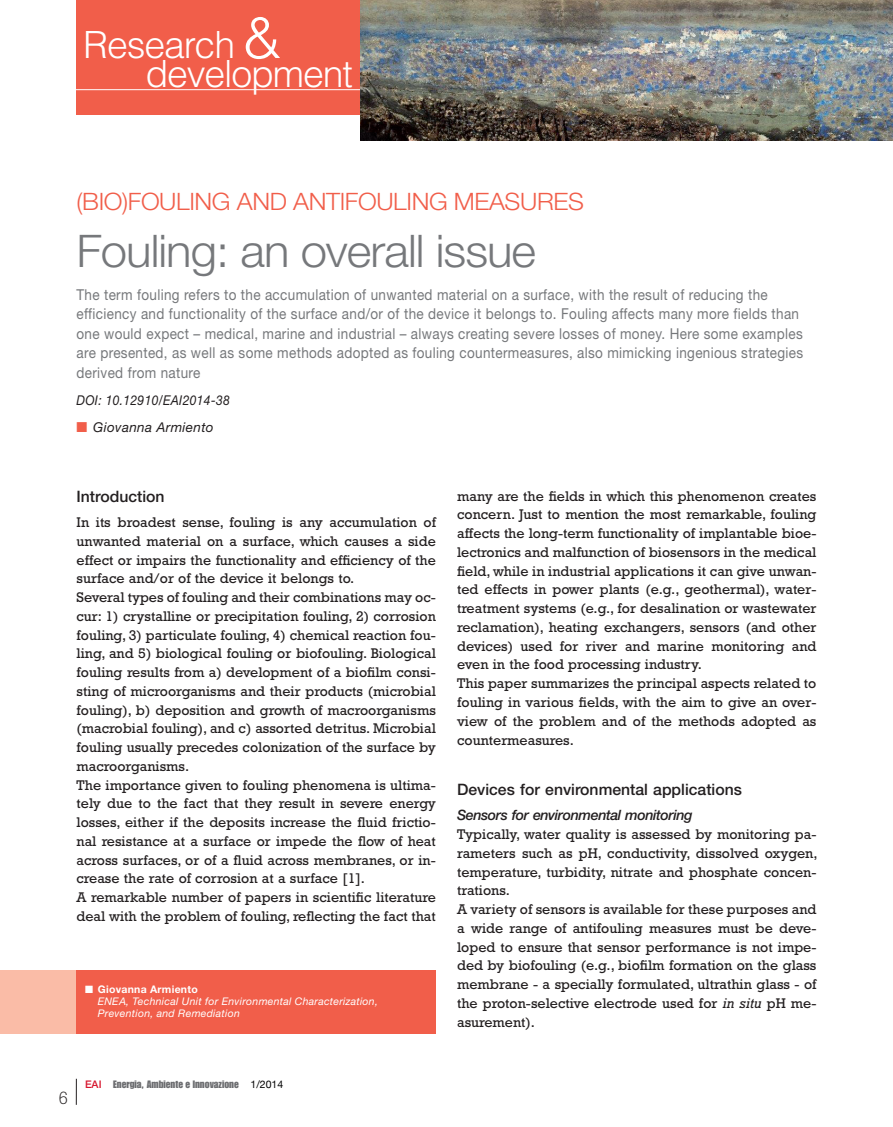
<style>
.page{position:relative;width:893px;height:1127px;background:#fff}
.page>*{position:absolute;margin:0;border:0;box-sizing:border-box;transform-origin:0 0}
.t1{font:300 45px "Helvetica Neue";letter-spacing:-.02em;color:#76787b;scale:1.05 1}
.t2{font:300 37.5px/28.5px "Helvetica";letter-spacing:-.03em;color:#fff}
.t3{font:300 24px "Helvetica Neue";letter-spacing:-.015em;color:#f15e4a;scale:1.05 1}
.t4{font:300 18px "Rockwell";color:#231f20}
.t5{font:500 15.75px "Helvetica Neue";color:#231f20}
.t6{font:15px/19.5px "Helvetica Neue";letter-spacing:.025em;color:#76787b;scale:.9 1}
.t7{font:14.25px/18.8px "Rockwell";color:#231f20}
.t8{font:italic 500 14.25px "Helvetica Neue";letter-spacing:-.03em;color:#231f20}
.t9{font:italic 13.5px "Helvetica Neue";letter-spacing:.025em;color:#231f20;scale:.9 1}
.t10{font:italic 13.5px "Helvetica Neue";letter-spacing:.025em;color:#231f20}
.t11{font:italic 10.5px/12px "Helvetica Neue";letter-spacing:.025em;color:#fff}
.t12{font:10.5px "Impact";color:#6c6d70}
.s1{font-size:57px}
.s2{color:#f15e4a}
.s3{font-weight:700;font-style:normal}
.s4{font-family:"Helvetica Neue";font-weight:500;color:#d7162e}
.s5{font-family:"Helvetica Neue";color:#000}
.s6{font-style:italic}
</style>
<div class="page">
<svg style="left:76px;top:1079px;width:1px;height:26px"></svg>
<div style="left:77px;top:0;width:283px;height:115px;background:#f15e4a"></div>
<div style="left:0;top:969px;width:85px;height:64px;background:#fabca7"></div>
<div style="left:77px;top:969px;width:359px;height:64px;background:#f15e4a"></div>
<hr style="left:32px;top:89px;width:328px;height:1px;background:#fff">
<img style="left:360px;top:0;width:533px;height:140px">
<h2 class="t2" style="left:145px;top:34px;width:209px;text-indent:-62px">Research <span class="s1">&amp; </span>development</h2>
<h3 class="t3" style="left:77px;top:192px;width:485px">(BIO)FOULING AND ANTIFOULING MEASURES</h3>
<h1 class="t1" style="left:77px;top:235px;width:439px">Fouling: an overall issue</h1>
<p class="t6" style="left:77px;top:286px;width:809px">The term fouling refers to the accumulation of unwanted material on a surface, with the result of reducing the efficiency and functionality of the surface and/or of the device it belongs to. Fouling affects many more fields than one would expect – medical, marine and industrial – always creating severe losses of money. Here some examples are presented, as well as some methods adopted as fouling countermeasures, also mimicking ingenious strategies derived from nature</p>
<p class="t9" style="left:77px;top:395px;width:172px">DOI: 10.12910/EAI2014-38</p>
<p class="t10" style="left:77px;top:422px;width:139px"><span class="s2">■</span> Giovanna Armiento</p>
<p class="t5" style="left:77px;top:491px;width:90px">Introduction</p>
<p class="t7" style="left:77px;top:514px;width:361px">In its broadest sense, fouling is any accumulation of unwanted material on a surface, which causes a side effect or impairs the functionality and efficiency of the surface and/or of the device it belongs to.<br>Several types of fouling and their combinations may oc&shy;cur: 1) crystalline or precipitation fouling, 2) corrosion fouling, 3) particulate fouling, 4) chemical reaction fou&shy;ling, and 5) biological fouling or biofouling. Biological fouling results from a) development of a biofilm consi&shy;sting of microorganisms and their products (microbial fouling), b) deposition and growth of macroorganisms (macrobial fouling), and c) assorted detritus. Microbial fouling usually precedes colonization of the surface by macroorganisms.<br>The importance given to fouling phenomena is ultima&shy;tely due to the fact that they result in severe energy losses, either if the deposits increase the fluid frictio&shy;nal resistance at a surface or impede the flow of heat across surfaces, or of a fluid across membranes, or in&shy;crease the rate of corrosion at a surface [1].<br>A remarkable number of papers in scientific literature deal with the problem of fouling, reflecting the fact that</p>
<p class="t11" style="left:98px;top:984px;width:282px;text-indent:-13px">■ <span class="s3">Giovanna Armiento<br></span>ENEA, Technical Unit for Environmental Characterization,<br>Prevention, and Remediation</p>
<p class="t4" style="left:58px;top:1091px;width:11px">6</p>
<p class="t12" style="left:85px;top:1080px;width:200px"><span class="s4">EAI</span> Energia, Ambiente e Innovazione <span class="s5">1/2014</span></p>
<p class="t7" style="left:457px;top:488px;width:361px">many are the fields in which this phenomenon creates concern. Just to mention the most remarkable, fouling affects the long-term functionality of implantable bioe&shy;lectronics and malfunction of biosensors in the medical field, while in industrial applications it can give unwan&shy;ted effects in power plants (e.g., geothermal), water&shy;treatment systems (e.g., for desalination or wastewater reclamation), heating exchangers, sensors (and other devices) used for river and marine monitoring and even in the food processing industry.<br>This paper summarizes the principal aspects related to fouling in various fields, with the aim to give an over&shy;view of the problem and of the methods adopted as countermeasures.</p>
<p class="t5" style="left:457px;top:784px;width:286px">Devices for environmental applications</p>
<p class="t8" style="left:457px;top:810px;width:237px">Sensors for environmental monitoring</p>
<p class="t7" style="left:457px;top:826px;width:362px">Typically, water quality is assessed by monitoring pa&shy;rameters such as pH, conductivity, dissolved oxygen, temperature, turbidity, nitrate and phosphate concen&shy;trations.<br>A variety of sensors is available for these purposes and a wide range of antifouling measures must be deve&shy;loped to ensure that sensor performance is not impe&shy;ded by biofouling (e.g., biofilm formation on the glass membrane - a specially formulated, ultrathin glass - of the proton-selective electrode used for <span class="s6">in situ</span> pH me&shy;asurement).</p>
</div>
